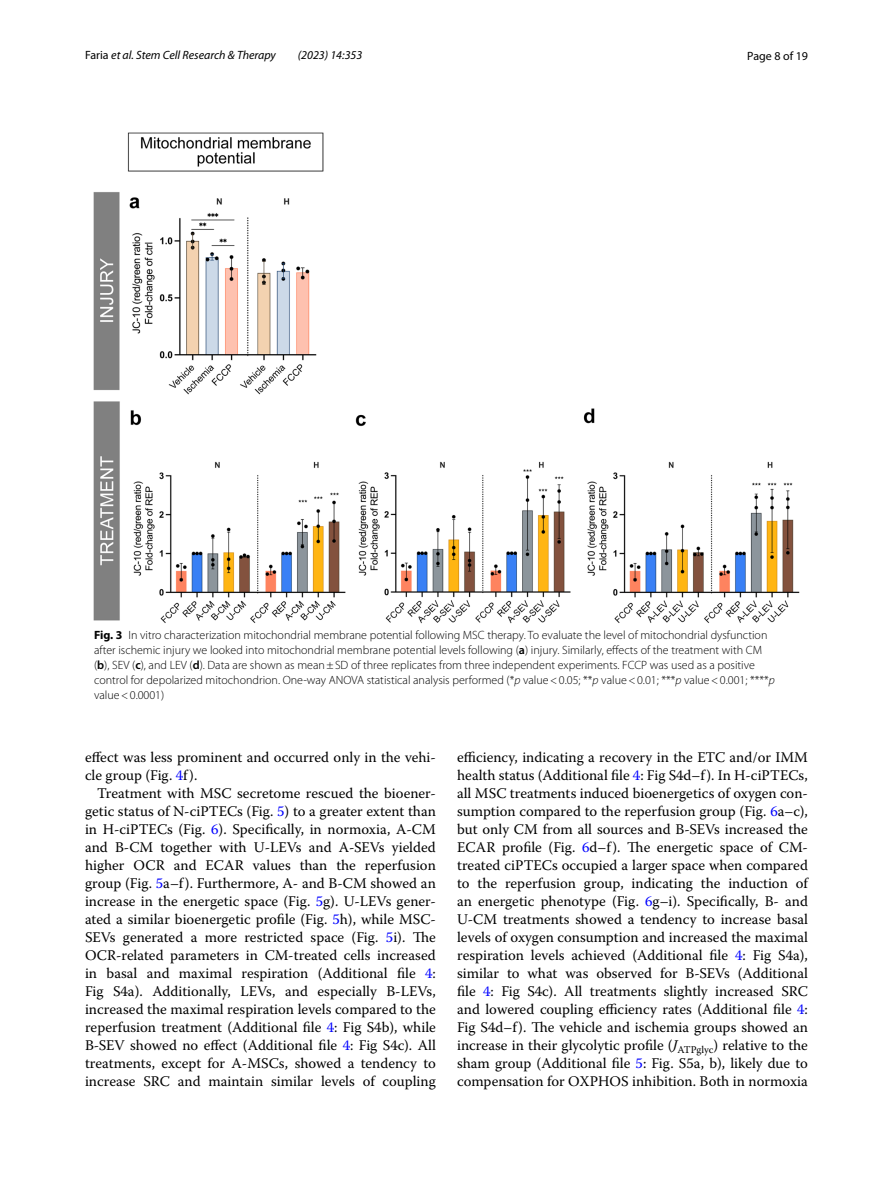
<style>
.page{position:relative;width:893px;height:1187px;background:#fff}
.page>*{position:absolute;margin:0;border:0;box-sizing:border-box;transform-origin:0 0}
.t1{font:14.7px/18px "Warnock Pro";color:#000;text-align:justify}
.t2{font:300 12px/15px "Myriad Pro";color:#000}
.t3{font:italic 12px "Myriad Pro";color:#000}
.t4{font:12px "Myriad Pro";color:#000}
.s1{font-style:normal}
.s2{font-weight:700}
.s3{font-weight:600}
.s4{font-style:italic}
.s5{color:#00f}
</style>
<div class="page">
<img style="left:94px;top:133px;width:705px;height:491px">
<p class="t3" style="left:85px;top:48px;width:192px"><span class="s1">Faria</span> et al. Stem Cell Research &amp; Therapy</p>
<p class="t3" style="left:298px;top:48px;width:66px">(2023) 14:353</p>
<p class="t4" style="left:747px;top:48px;width:62px">Page 8 of 19</p>
<p class="t2" style="left:94px;top:627px;width:682px"><span class="s2">Fig. 3</span> In vitro characterization mitochondrial membrane potential following MSC therapy. To evaluate the level of mitochondrial dysfunction after ischemic injury we looked into mitochondrial membrane potential levels following (<span class="s3">a</span>) injury. Similarly, effects of the treatment with CM (<span class="s3">b</span>), SEV (<span class="s3">c</span>), and LEV (<span class="s3">d</span>). Data are shown as mean±SD of three replicates from three independent experiments. FCCP was used as a positive control for depolarized mitochondrion. One-way ANOVA statistical analysis performed (*<span class="s4">p</span> value&lt;0.05; **<span class="s4">p</span> value&lt;0.01; ***<span class="s4">p</span> value&lt;0.001; ****<span class="s4">p </span>value&lt;0.0001)</p>
<p class="t1" style="left:85px;top:747px;width:352px">effect was less prominent and occurred only in the vehi&shy;cle group (Fig. <span class="s5">4</span>f).</p>
<p class="t1" style="left:85px;top:783px;width:352px;text-indent:12px">Treatment with MSC secretome rescued the bioener&shy;getic status of N-ciPTECs (Fig. <span class="s5">5</span>) to a greater extent than in H-ciPTECs (Fig. <span class="s5">6</span>). Specifically, in normoxia, A-CM and B-CM together with U-LEVs and A-SEVs yielded higher OCR and ECAR values than the reperfusion group (Fig. <span class="s5">5</span>a–f). Furthermore, A- and B-CM showed an increase in the energetic space (Fig. <span class="s5">5</span>g). U-LEVs gener&shy;ated a similar bioenergetic profile (Fig. <span class="s5">5</span>h), while MSC-SEVs generated a more restricted space (Fig. <span class="s5">5</span>i). The OCR-related parameters in CM-treated cells increased in basal and maximal respiration (Additional file <span class="s5">4</span>:<br>Fig S4a). Additionally, LEVs, and especially B-LEVs, increased the maximal respiration levels compared to the reperfusion treatment (Additional file <span class="s5">4</span>: Fig S4b), while B-SEV showed no effect (Additional file <span class="s5">4</span>: Fig S4c). All treatments, except for A-MSCs, showed a tendency to increase SRC and maintain similar levels of coupling</p>
<p class="t1" style="left:457px;top:747px;width:352px">efficiency, indicating a recovery in the ETC and/or IMM health status (Additional file <span class="s5">4</span>: Fig S4d–f). In H-ciPTECs, all MSC treatments induced bioenergetics of oxygen con&shy;sumption compared to the reperfusion group (Fig. <span class="s5">6</span>a–c), but only CM from all sources and B-SEVs increased the ECAR profile (Fig. <span class="s5">6</span>d–f). The energetic space of CM&shy;treated ciPTECs occupied a larger space when compared to the reperfusion group, indicating the induction of an energetic phenotype (Fig. <span class="s5">6</span>g–i). Specifically, B- and U-CM treatments showed a tendency to increase basal levels of oxygen consumption and increased the maximal respiration levels achieved (Additional file <span class="s5">4</span>: Fig S4a), similar to what was observed for B-SEVs (Additional file <span class="s5">4</span>: Fig S4c). All treatments slightly increased SRC and lowered coupling efficiency rates (Additional file <span class="s5">4</span>:<br>Fig S4d–f). The vehicle and ischemia groups showed an increase in their glycolytic profile (<span class="s4">J</span><sub>ATPglyc</sub>) relative to the sham group (Additional file <span class="s5">5</span>: Fig. S5a, b), likely due to compensation for OXPHOS inhibition. Both in normoxia</p>
</div>
